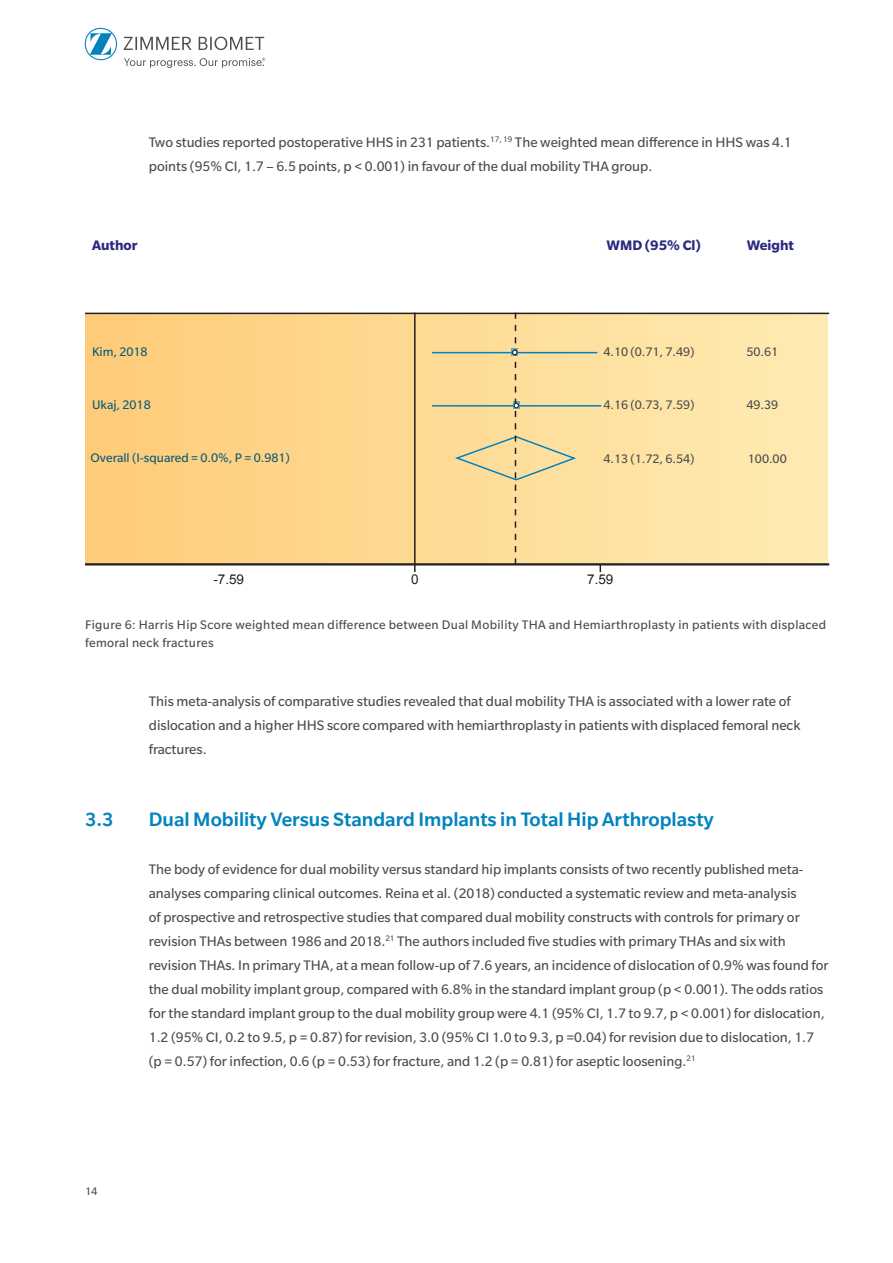
<style>
.page{position:relative;width:893px;height:1263px;background:#fff}
.page>*{position:absolute;margin:0;border:0;box-sizing:border-box;transform-origin:0 0}
.t1{font:500 21px "Slate Pro";color:#0083bf}
.t2{font:15px/24px "Slate Pro";color:#4b4c4d}
.t3{font:700 15px "Slate Pro";color:#2b2a81}
.t4{font:13.5px/18px "Slate Pro";letter-spacing:.025em;color:#4b4c4d}
.t5{font:13.5px "Slate Pro";color:#0a5a79}
.t6{font:13.5px "Arial";color:#231f20}
.t7{font:12px "Slate Pro";color:#4b4c4d}
</style>
<div class="page">
<svg style="left:123px;top:37px;width:141px;height:13px"></svg>
<svg style="left:85px;top:28px;width:32px;height:32px"></svg>
<svg style="left:124px;top:58px;width:141px;height:10px"></svg>
<svg style="left:85px;top:314px;width:743px;height:249px;background:#fdda94"></svg>
<hr style="left:85px;top:563px;width:744px;height:2px;background:#231f20">
<hr style="left:414px;top:313px;width:2px;height:259px;background:#231f20">
<hr style="left:85px;top:313px;width:744px;height:1px;background:#231f20">
<hr style="left:432px;top:352px;width:165px;height:1px;background:#0083bf">
<hr style="left:432px;top:405px;width:169px;height:2px;background:#0082bf">
<div style="left:455px;top:314px;width:123px;height:250px;background:#fede9b"></div>
<p class="t2" style="left:149px;top:130px;width:644px">Two studies reported postoperative HHS in 231 patients.<sup>17,</sup> <sup>19</sup> The weighted mean difference in HHS was 4.1 points (95% CI, 1.7 – 6.5 points, p &lt; 0.001) in favour of the dual mobility THA group.</p>
<p class="t3" style="left:92px;top:237px;width:47px">Author</p>
<p class="t3" style="left:606px;top:237px;width:96px">WMD (95% Cl)</p>
<p class="t3" style="left:747px;top:237px;width:49px">Weight</p>
<p class="t5" style="left:92px;top:345px;width:57px">Kim, 2018</p>
<p class="t4" style="left:603px;top:343px;width:93px">4.10 (0.71, 7.49)</p>
<p class="t4" style="left:746px;top:343px;width:33px">50.61</p>
<p class="t5" style="left:92px;top:398px;width:60px">Ukaj, 2018</p>
<p class="t4" style="left:603px;top:396px;width:93px">4.16 (0.73, 7.59)</p>
<p class="t4" style="left:746px;top:396px;width:33px">49.39</p>
<p class="t5" style="left:91px;top:451px;width:201px">Overall (I-squared = 0.0%, P = 0.981)</p>
<p class="t4" style="left:603px;top:449px;width:93px">4.13 (1.72, 6.54)</p>
<p class="t4" style="left:748px;top:449px;width:40px">100.00</p>
<p class="t6" style="left:213px;top:571px;width:32px">-7.59</p>
<p class="t6" style="left:411px;top:571px;width:9px">0</p>
<p class="t6" style="left:587px;top:571px;width:28px">7.59</p>
<p class="t4" style="left:85px;top:616px;width:743px">Figure 6: Harris Hip Score weighted mean difference between Dual Mobility THA and Hemiarthroplasty in patients with displaced femoral neck fractures</p>
<p class="t2" style="left:149px;top:689px;width:653px">This meta-analysis of comparative studies revealed that dual mobility THA is associated with a lower rate of dislocation and a higher HHS score compared with hemiarthroplasty in patients with displaced femoral neck fractures.</p>
<h1 class="t1" style="left:85px;top:806px;width:30px">3.3</h1>
<h1 class="t1" style="left:149px;top:806px;width:567px">Dual Mobility Versus Standard Implants in Total Hip Arthroplasty</h1>
<p class="t2" style="left:149px;top:857px;width:681px">The body of evidence for dual mobility versus standard hip implants consists of two recently published meta&shy;analyses comparing clinical outcomes. Reina et al. (2018) conducted a systematic review and meta-analysis<br>of prospective and retrospective studies that compared dual mobility constructs with controls for primary or revision THAs between 1986 and 2018.<sup>21</sup> The authors included five studies with primary THAs and six with revision THAs. In primary THA, at a mean follow-up of 7.6 years, an incidence of dislocation of 0.9% was found for the dual mobility implant group, compared with 6.8% in the standard implant group (p &lt; 0.001). The odds ratios for the standard implant group to the dual mobility group were 4.1 (95% CI, 1.7 to 9.7, p &lt; 0.001) for dislocation, 1.2 (95% CI, 0.2 to 9.5, p = 0.87) for revision, 3.0 (95% CI 1.0 to 9.3, p =0.04) for revision due to dislocation, 1.7 (p = 0.57) for infection, 0.6 (p = 0.53) for fracture, and 1.2 (p = 0.81) for aseptic loosening.<sup>21</sup></p>
<p class="t7" style="left:85px;top:1185px;width:14px">14</p>
</div>
